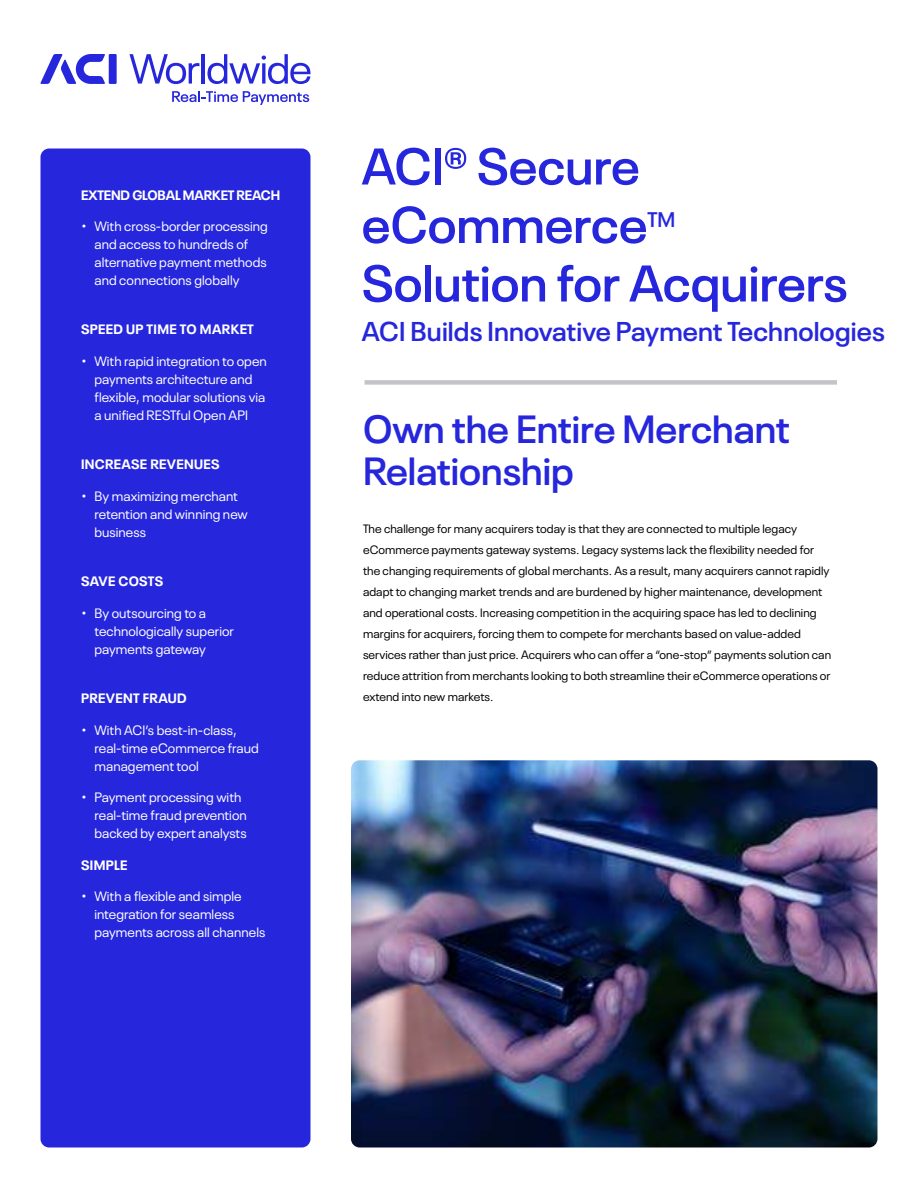
<style>
.page{position:relative;width:918px;height:1188px;background:#fff}
.page>*{position:absolute;margin:0;border:0;box-sizing:border-box;transform-origin:0 0}
.t1{font:600 51px/58.5px "Neue Plak";color:#2626dd}
.t2{font:600 39px/42px "Neue Plak";color:#2626dd}
.t3{font:600 27px "Neue Plak";letter-spacing:.005em;color:#2626dd}
.t4{font:600 21px "Neue Plak";color:#2626dd}
.t5{font:13.5px/18px "Neue Plak";letter-spacing:.005em;color:#fff}
.t6{font:700 13.5px "Neue Plak";letter-spacing:.025em;color:#fff}
.t7{font:700 13.5px "Neue Plak";letter-spacing:-.01em;color:#fff}
.t8{font:12px/21px "Neue Plak";letter-spacing:.005em;color:#000}
</style>
<div class="page">
<div style="left:109px;top:54px;width:8px;height:30px;background:#2626dd"></div>
<svg style="left:40px;top:54px;width:65px;height:30px"></svg>
<svg style="left:129px;top:54px;width:70px;height:30px"></svg>
<hr style="left:202px;top:54px;width:3px;height:30px;background:#2626dd">
<svg style="left:207px;top:54px;width:103px;height:30px"></svg>
<svg style="left:172px;top:91px;width:137px;height:14px"></svg>
<div style="left:41px;top:148px;width:270px;height:999px;background:#2626dd;border-radius:9px"></div>
<img style="left:351px;top:760px;width:527px;height:388px">
<div style="left:365px;top:380px;width:472px;height:5px;background:#c2c4c8"></div>
<p class="t7" style="left:81px;top:190px;width:201px">EXTEND GLOBAL MARKET REACH</p>
<p class="t5" style="left:94px;top:218px;width:175px;text-indent:-14px">• With cross-border processing and access to hundreds of alternative payment methods and connections globally</p>
<p class="t6" style="left:81px;top:325px;width:174px">SPEED UP TIME TO MARKET</p>
<p class="t5" style="left:94px;top:353px;width:174px;text-indent:-14px">• With rapid integration to open payments architecture and flexible, modular solutions via a unified RESTful Open API</p>
<p class="t6" style="left:81px;top:460px;width:140px">INCREASE REVENUES</p>
<p class="t5" style="left:94px;top:488px;width:155px;text-indent:-14px">• By maximizing merchant retention and winning new business</p>
<p class="t6" style="left:81px;top:577px;width:84px">SAVE COSTS</p>
<p class="t5" style="left:94px;top:605px;width:141px;text-indent:-14px">• By outsourcing to a technologically superior payments gateway</p>
<p class="t6" style="left:81px;top:694px;width:107px">PREVENT FRAUD</p>
<p class="t5" style="left:94px;top:722px;width:166px;text-indent:-14px">• With ACI’s best-in-class, real-time eCommerce fraud management tool</p>
<p class="t5" style="left:94px;top:790px;width:154px;text-indent:-14px">• Payment processing with real-time fraud prevention backed by expert analysts</p>
<p class="t6" style="left:81px;top:860px;width:48px">SIMPLE</p>
<p class="t5" style="left:94px;top:889px;width:172px;text-indent:-14px">• With a flexible and simple integration for seamless payments across all channels</p>
<h1 class="t1" style="left:362px;top:142px;width:287px">ACI® Secure eCommerce</h1>
<h3 class="t4" style="left:647px;top:211px;width:29px">TM</h3>
<h1 class="t1" style="left:362px;top:259px;width:487px">Solution for Acquirers</h1>
<h3 class="t3" style="left:362px;top:321px;width:525px">ACI Builds Innovative Payment Technologies</h3>
<h2 class="t2" style="left:363px;top:413px;width:428px">Own the Entire Merchant<br>Relationship</h2>
<p class="t8" style="left:363px;top:520px;width:470px">The challenge for many acquirers today is that they are connected to multiple legacy eCommerce payments gateway systems. Legacy systems lack the flexibility needed for the changing requirements of global merchants. As a result, many acquirers cannot rapidly adapt to changing market trends and are burdened by higher maintenance, development and operational costs. Increasing competition in the acquiring space has led to declining margins for acquirers, forcing them to compete for merchants based on value-added services rather than just price. Acquirers who can offer a “one-stop” payments solution can reduce attrition from merchants looking to both streamline their eCommerce operations or extend into new markets.</p>
</div>
